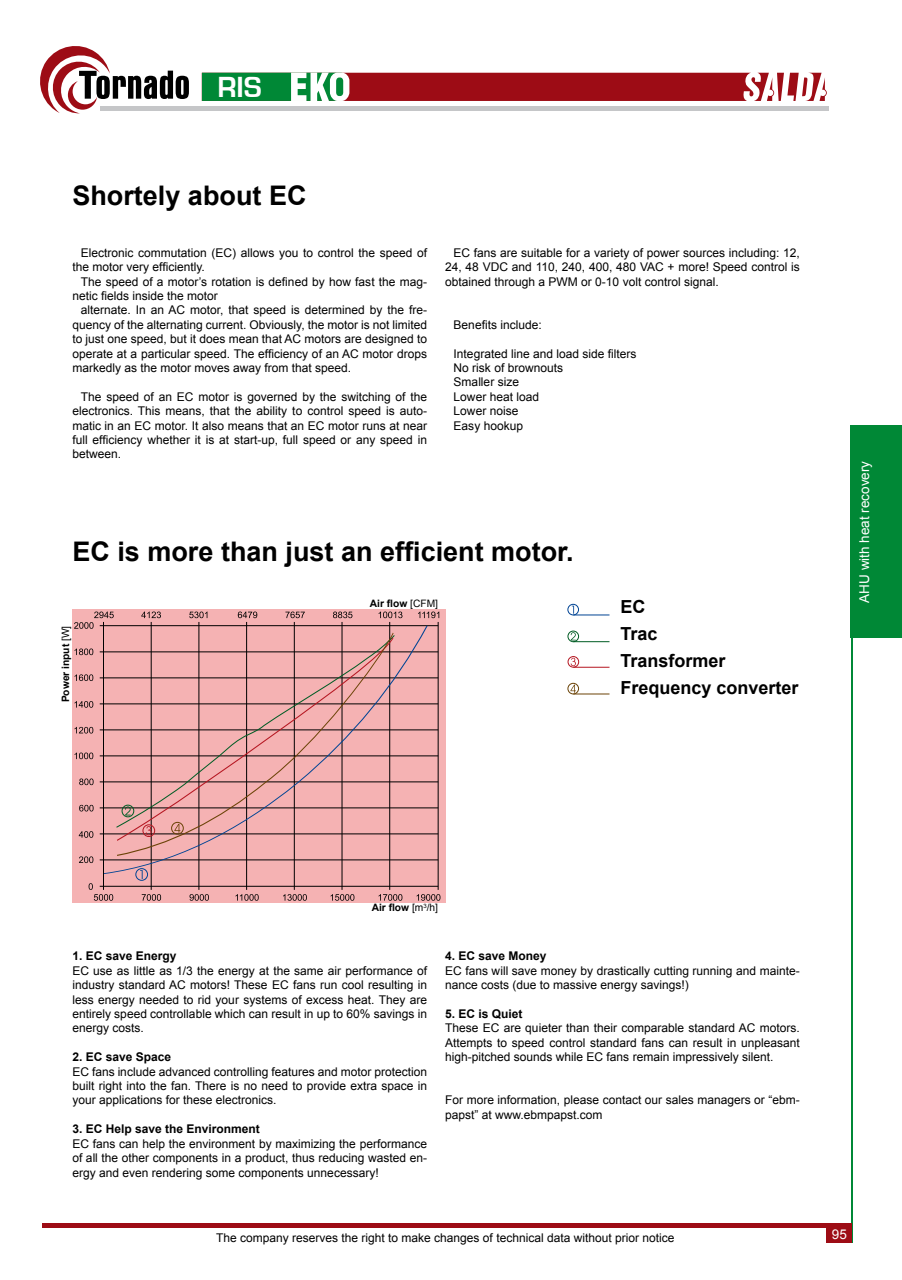
<style>
.page{position:relative;width:902px;height:1280px;background:#fff}
.page>*{position:absolute;margin:0;border:0;box-sizing:border-box;transform-origin:0 0}
.t1{font:700 30px "Eurostile";color:#fff}
.t2{font:700 27px "Arial";color:#000}
.t3{font:700 18px/27px "Arial";color:#000}
.t4{font:13.5px "Arial";color:#fff}
.t5{font:12px/14.4px "Arial";color:#000;text-align:justify}
.t6{font:700 12px "Arial";color:#000}
.t7{font:700 10.2px "Arial";color:#000}
.s1{font-weight:400}
</style>
<div class="page">
<hr style="left:850px;top:561px;width:2px;height:682px;background:#008836">
<hr style="left:43px;top:1224px;width:809px;height:4px;background:#9d0c15">
<div style="left:826px;top:1224px;width:26px;height:19px;background:#9d0c15"></div>
<div style="left:850px;top:426px;width:51px;height:212px;background:#008836"></div>
<svg style="left:40px;top:46px;width:149px;height:68px"></svg>
<hr style="left:100px;top:106px;width:729px;height:4px;background:#c5c6c8">
<svg style="left:202px;top:72px;width:625px;height:29px;background:#924840"></svg>
<div style="left:72px;top:611px;width:371px;height:291px;background:#f5b2b3"></div>
<svg style="left:79px;top:831px;width:14px;height:7px"></svg>
<svg style="left:79px;top:856px;width:14px;height:7px"></svg>
<svg style="left:89px;top:883px;width:24px;height:18px"></svg>
<svg style="left:142px;top:894px;width:19px;height:7px"></svg>
<svg style="left:189px;top:894px;width:20px;height:7px"></svg>
<svg style="left:235px;top:894px;width:24px;height:7px"></svg>
<svg style="left:283px;top:894px;width:24px;height:7px"></svg>
<svg style="left:330px;top:894px;width:24px;height:7px"></svg>
<svg style="left:378px;top:894px;width:24px;height:7px"></svg>
<svg style="left:416px;top:894px;width:24px;height:7px"></svg>
<svg style="left:141px;top:612px;width:20px;height:6px"></svg>
<svg style="left:74px;top:612px;width:40px;height:17px"></svg>
<svg style="left:189px;top:612px;width:18px;height:6px"></svg>
<svg style="left:238px;top:612px;width:19px;height:6px"></svg>
<svg style="left:285px;top:612px;width:20px;height:6px"></svg>
<svg style="left:333px;top:612px;width:19px;height:6px"></svg>
<svg style="left:378px;top:612px;width:24px;height:6px"></svg>
<svg style="left:418px;top:612px;width:21px;height:6px"></svg>
<svg style="left:79px;top:778px;width:15px;height:7px"></svg>
<svg style="left:79px;top:805px;width:15px;height:6px"></svg>
<svg style="left:74px;top:752px;width:19px;height:7px"></svg>
<svg style="left:74px;top:727px;width:19px;height:6px"></svg>
<svg style="left:74px;top:701px;width:19px;height:7px"></svg>
<svg style="left:74px;top:674px;width:19px;height:7px"></svg>
<svg style="left:74px;top:648px;width:19px;height:7px"></svg>
<hr style="left:151px;top:622px;width:1px;height:268px;background:#000">
<hr style="left:199px;top:622px;width:1px;height:268px;background:#000">
<hr style="left:246px;top:622px;width:1px;height:268px;background:#000">
<hr style="left:294px;top:622px;width:1px;height:268px;background:#000">
<hr style="left:342px;top:622px;width:1px;height:268px;background:#000">
<hr style="left:389px;top:622px;width:1px;height:268px;background:#000">
<hr style="left:438px;top:622px;width:1px;height:268px;background:#000">
<hr style="left:100px;top:860px;width:338px;height:1px;background:#000">
<hr style="left:100px;top:834px;width:338px;height:1px;background:#000">
<hr style="left:100px;top:808px;width:338px;height:1px;background:#000">
<hr style="left:100px;top:782px;width:338px;height:1px;background:#000">
<hr style="left:100px;top:756px;width:338px;height:1px;background:#000">
<hr style="left:100px;top:730px;width:338px;height:1px;background:#000">
<hr style="left:100px;top:704px;width:338px;height:1px;background:#000">
<hr style="left:100px;top:678px;width:338px;height:1px;background:#000">
<hr style="left:100px;top:652px;width:338px;height:1px;background:#000">
<hr style="left:100px;top:625px;width:338px;height:1px;background:#000">
<hr style="left:100px;top:886px;width:338px;height:1px;background:#000">
<div style="left:135px;top:868px;width:13px;height:13px;border:1px solid #004494;border-radius:50%"></div>
<svg style="left:102px;top:625px;width:326px;height:249px"></svg>
<svg style="left:116px;top:632px;width:278px;height:224px"></svg>
<svg style="left:174px;top:824px;width:6px;height:8px"></svg>
<div style="left:171px;top:822px;width:13px;height:12px;border:1px solid #6b4307;border-radius:50%"></div>
<hr style="left:103px;top:622px;width:1px;height:268px;background:#000">
<hr style="left:573px;top:614px;width:36px;height:1px;background:#004494">
<hr style="left:573px;top:693px;width:36px;height:1px;background:#6b4307">
<hr style="left:573px;top:641px;width:36px;height:1px;background:#005c24">
<hr style="left:573px;top:667px;width:36px;height:1px;background:#b51621">
<div style="left:567px;top:604px;width:12px;height:11px;border:1px solid #004494;border-radius:50%"></div>
<svg style="left:570px;top:633px;width:5px;height:7px"></svg>
<div style="left:567px;top:631px;width:12px;height:11px;border:1px solid #005c24;border-radius:50%"></div>
<svg style="left:570px;top:658px;width:5px;height:8px"></svg>
<div style="left:567px;top:656px;width:12px;height:12px;border:1px solid #b51621;border-radius:50%"></div>
<svg style="left:570px;top:685px;width:6px;height:7px"></svg>
<div style="left:567px;top:683px;width:12px;height:11px;border:1px solid #6b4307;border-radius:50%"></div>
<h1 class="t1" style="left:217px;top:71px;width:46px">RIS</h1>
<h2 class="t2" style="left:72px;top:177px;width:236px">Shortely about EC</h2>
<p class="t5" style="left:72px;top:245px;width:356px;text-indent:9px">Electronic commutation (EC) allows you to control the speed of the motor very efficiently.</p>
<p class="t5" style="left:72px;top:274px;width:356px;text-indent:9px">The speed of a motor’s rotation is defined by how fast the mag&shy;netic fields inside the motor</p>
<p class="t5" style="left:72px;top:303px;width:356px;text-indent:9px">alternate. In an AC motor, that speed is determined by the fre&shy;quency of the alternating current. Obviously, the motor is not limited to just one speed, but it does mean that AC motors are designed to operate at a particular speed. The efficiency of an AC motor drops markedly as the motor moves away from that speed.</p>
<p class="t5" style="left:72px;top:389px;width:356px;text-indent:9px">The speed of an EC motor is governed by the switching of the electronics. This means, that the ability to control speed is auto&shy;matic in an EC motor. It also means that an EC motor runs at near full efficiency whether it is at start-up, full speed or any speed in between.</p>
<p class="t5" style="left:445px;top:245px;width:356px;text-indent:9px">EC fans are suitable for a variety of power sources including: 12, 24, 48 VDC and 110, 240, 400, 480 VAC + more! Speed control is obtained through a PWM or 0-10 volt control signal.</p>
<p class="t5" style="left:453px;top:317px;width:90px">Benefits include:</p>
<p class="t5" style="left:453px;top:346px;width:184px;text-align:left">Integrated line and load side filters<br>No risk of brownouts<br>Smaller size<br>Lower heat load<br>Lower noise<br>Easy hookup</p>
<h2 class="t2" style="left:72px;top:534px;width:503px">EC is more than just an efficient motor.</h2>
<p class="t7" style="left:59px;top:702px;width:78px;rotate:-90deg">Power input <span class="s1">[W]</span></p>
<p class="t7" style="left:370px;top:597px;width:70px">Air flow <span class="s1">[CFM]</span></p>
<h3 class="t3" style="left:620px;top:594px;width:180px">EC<br>Trac<br>Transformer<br>Frequency converter</h3>
<p class="t4" style="left:855px;top:603px;width:143px;rotate:-90deg">AHU with heat recovery</p>
<p class="t7" style="left:371px;top:901px;width:68px">Air flow <span class="s1">[m</span><sup>3</sup><span class="s1">/h]</span></p>
<p class="t6" style="left:72px;top:948px;width:106px">1. EC save Energy</p>
<p class="t5" style="left:72px;top:964px;width:356px">EC use as little as 1/3 the energy at the same air performance of industry standard AC motors! These EC fans run cool resulting in less energy needed to rid your systems of excess heat. They are entirely speed controllable which can result in up to 60% savings in energy costs.</p>
<p class="t6" style="left:72px;top:1049px;width:100px">2. EC save Space</p>
<p class="t5" style="left:72px;top:1064px;width:356px">EC fans include advanced controlling features and motor protection built right into the fan. There is no need to provide extra space in your applications for these electronics.</p>
<p class="t6" style="left:72px;top:1121px;width:189px">3. EC Help save the Environment</p>
<p class="t5" style="left:72px;top:1136px;width:356px">EC fans can help the environment by maximizing the performance of all the other components in a product, thus reducing wasted en&shy;ergy and even rendering some components unnecessary!</p>
<p class="t6" style="left:445px;top:948px;width:103px">4. EC save Money</p>
<p class="t5" style="left:445px;top:964px;width:356px">EC fans will save money by drastically cutting running and mainte&shy;nance costs (due to massive energy savings!)</p>
<p class="t6" style="left:445px;top:1006px;width:79px">5. EC is Quiet</p>
<p class="t5" style="left:445px;top:1021px;width:356px">These EC are quieter than their comparable standard AC motors.<br>Attempts to speed control standard fans can result in unpleasant high-pitched sounds while EC fans remain impressively silent.</p>
<p class="t5" style="left:445px;top:1093px;width:356px">For more information, please contact our sales managers or “ebm&shy;papst” at www.ebmpapst.com</p>
<p class="t5" style="left:216px;top:1231px;width:460px">The company reserves the right to make changes of technical data without prior notice</p>
<p class="t4" style="left:831px;top:1226px;width:17px">95</p>
</div>
